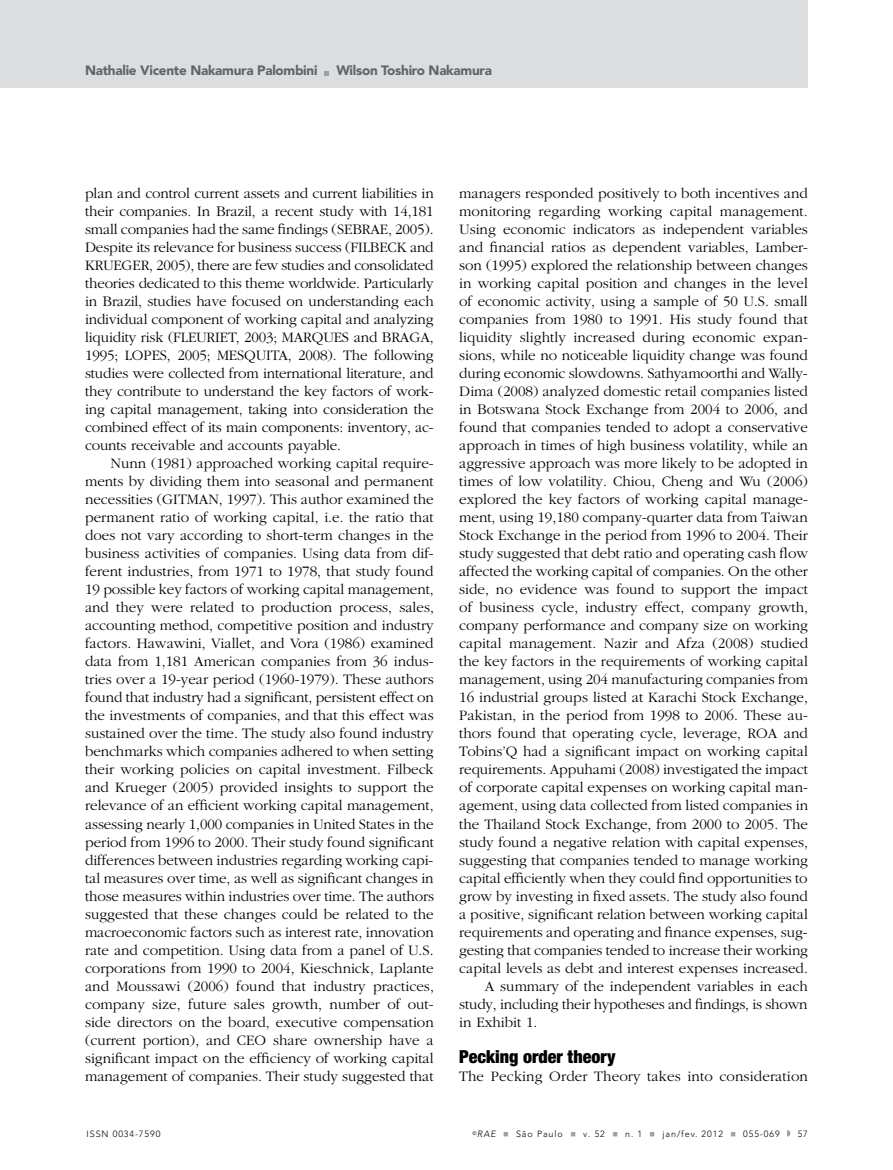
<style>
.page{position:relative;width:893px;height:1170px;background:#fff}
.page>*{position:absolute;margin:0;border:0;box-sizing:border-box;transform-origin:0 0}
.t1{font:900 condensed 18px "Helvetica Neue";color:#000}
.t2{font:300 15px/18px "Garamond";color:#000;text-align:justify}
.t3{font:900 13.5px "Avenir LT Std";letter-spacing:-.02em;color:#636466}
.t4{font:300 9px "Avenir LT Std";letter-spacing:.1em;color:#000}
.s1{font-style:italic}
.s2{color:#9d9fa2}
</style>
<div class="page">
<div style="left:0;top:0;width:808px;height:87px;background:#dcddde"></div>
<svg style="left:325px;top:71px;width:4px;height:4px"></svg>
<svg style="left:787px;top:1130px;width:3px;height:6px"></svg>
<p class="t3" style="left:85px;top:62px;width:234px">Nathalie Vicente Nakamura Palombini</p>
<p class="t3" style="left:336px;top:62px;width:157px">Wilson Toshiro Nakamura</p>
<p class="t2" style="left:85px;top:185px;width:350px">plan and control current assets and current liabilities in their companies. In Brazil, a recent study with 14,181 small companies had the same findings (Sebrae , 2005).<br>Despite its relevance for business success (Filbeck and Krueger, 2005), there are few studies and consolidated theories dedicated to this theme worldwide. Particularly in Brazil, studies have focused on understanding each individual component of working capital and analyzing liquidity risk (Fleuriet, 2003; Marques</p>
<p class="t2" style="left:354px;top:329px;width:81px">and Braga,</p>
<p class="t2" style="left:85px;top:347px;width:350px;text-indent:203px">, 2008). The following studies were collected from international literature, and they contribute to understand the key factors of work&shy;ing capital management, taking into consideration the combined effect of its main components: inventory, ac&shy;counts receivable and accounts payable.</p>
<p class="t2" style="left:85px;top:455px;width:350px;text-indent:26px">Nunn (1981) approached working capital require&shy;ments by dividing them into seasonal and permanent necessities (Gitman</p>
<p class="t2" style="left:85px;top:347px;width:50px">1995; Lopes</p>
<p class="t2" style="left:167px;top:347px;width:98px">, 2005; Mesquita</p>
<p class="t2" style="left:85px;top:491px;width:350px;text-indent:134px">, 1997). This author examined the permanent ratio of working capital, i.e. the ratio that does not vary according to short-term changes in the business activities of companies. Using data from dif&shy;ferent industries, from 1971 to 1978, that study found 19 possible key factors of working capital management, and they were related to production process, sales, accounting method, competitive position and industry factors. Hawawini, Viallet, and Vora (1986) examined data from 1,181 American companies from 36 indus&shy;tries over a 19-year period (1960-1979). These authors found that industry had a significant, persistent effect on the investments of companies, and that this effect was sustained over the time. The study also found industry benchmarks which companies adhered to when setting their working policies on capital investment. Filbeck and Krueger (2005) provided insights to support the relevance of an efficient working capital management, assessing nearly 1,000 companies in United States in the period from 1996 to 2000. Their study found significant differences between industries regarding working capi&shy;tal measures over time, as well as significant changes in those measures within industries over time. The authors suggested that these changes could be related to the macroeconomic factors such as interest rate, innovation rate and competition. Using data from a panel of U.S. corporations from 1990 to 2004, Kieschnick, Laplante and Moussawi (2006) found that industry practices, company size, future sales growth, number of out&shy;side directors on the board, executive compensation (current portion), and CEO share ownership have a significant impact on the efficiency of working capital management of companies. Their study suggested that</p>
<p class="t2" style="left:459px;top:185px;width:350px">managers responded positively to both incentives and</p>
<p class="t2" style="left:459px;top:203px;width:350px">monitoring regarding working capital management.</p>
<p class="t2" style="left:459px;top:221px;width:350px">Using economic indicators as independent variables</p>
<p class="t2" style="left:459px;top:239px;width:350px">and financial ratios as dependent variables, Lamber-</p>
<p class="t2" style="left:459px;top:257px;width:350px">son (1995) explored the relationship between changes</p>
<p class="t2" style="left:459px;top:275px;width:350px">in working capital position and changes in the level</p>
<p class="t2" style="left:459px;top:293px;width:350px">of economic activity, using a sample of 50 U.S. small</p>
<p class="t2" style="left:459px;top:311px;width:350px">companies from 1980 to 1991. His study found that</p>
<p class="t2" style="left:459px;top:329px;width:350px">liquidity slightly increased during economic expan-</p>
<p class="t2" style="left:459px;top:347px;width:350px">sions, while no noticeable liquidity change was found</p>
<p class="t2" style="left:459px;top:365px;width:350px">during economic slowdowns. Sathyamoorthi and Wally-</p>
<p class="t2" style="left:459px;top:383px;width:350px">Dima (2008) analyzed domestic retail companies listed</p>
<p class="t2" style="left:459px;top:401px;width:350px">in Botswana Stock Exchange from 2004 to 2006, and</p>
<p class="t2" style="left:459px;top:419px;width:350px">found that companies tended to adopt a conservative</p>
<p class="t2" style="left:459px;top:437px;width:350px">approach in times of high business volatility, while an</p>
<p class="t2" style="left:459px;top:455px;width:350px">aggressive approach was more likely to be adopted in</p>
<p class="t2" style="left:459px;top:473px;width:350px">times of low volatility. Chiou, Cheng and Wu (2006)</p>
<p class="t2" style="left:459px;top:491px;width:350px">explored the key factors of working capital manage-</p>
<p class="t2" style="left:459px;top:509px;width:350px">ment, using 19,180 company-quarter data from Taiwan</p>
<p class="t2" style="left:459px;top:527px;width:350px">Stock Exchange in the period from 1996 to 2004. Their</p>
<p class="t2" style="left:459px;top:545px;width:350px">study suggested that debt ratio and operating cash flow</p>
<p class="t2" style="left:459px;top:563px;width:350px">affected the working capital of companies. On the other</p>
<p class="t2" style="left:459px;top:581px;width:350px">side, no evidence was found to support the impact</p>
<p class="t2" style="left:459px;top:599px;width:350px">of business cycle, industry effect, company growth,</p>
<p class="t2" style="left:459px;top:617px;width:350px">company performance and company size on working</p>
<p class="t2" style="left:459px;top:635px;width:350px">capital management. Nazir and Afza (2008) studied</p>
<p class="t2" style="left:459px;top:653px;width:350px">the key factors in the requirements of working capital</p>
<p class="t2" style="left:459px;top:671px;width:350px">management, using 204 manufacturing companies from</p>
<p class="t2" style="left:459px;top:689px;width:350px">16 industrial groups listed at Karachi Stock Exchange,</p>
<p class="t2" style="left:459px;top:707px;width:350px">Pakistan, in the period from 1998 to 2006. These au-</p>
<p class="t2" style="left:459px;top:725px;width:350px">thors found that operating cycle, leverage, ROA and</p>
<p class="t2" style="left:459px;top:743px;width:350px">Tobins’Q had a significant impact on working capital</p>
<p class="t2" style="left:459px;top:761px;width:350px">requirements. Appuhami (2008) investigated the impact</p>
<p class="t2" style="left:459px;top:779px;width:350px">of corporate capital expenses on working capital man-</p>
<p class="t2" style="left:459px;top:797px;width:350px">agement, using data collected from listed companies in</p>
<p class="t2" style="left:459px;top:815px;width:350px">the Thailand Stock Exchange, from 2000 to 2005. The</p>
<p class="t2" style="left:459px;top:833px;width:350px">study found a negative relation with capital expenses,</p>
<p class="t2" style="left:459px;top:851px;width:350px">suggesting that companies tended to manage working</p>
<p class="t2" style="left:459px;top:869px;width:350px">capital efficiently when they could find opportunities to</p>
<p class="t2" style="left:459px;top:887px;width:350px">grow by investing in fixed assets. The study also found</p>
<p class="t2" style="left:459px;top:905px;width:350px">a positive, significant relation between working capital</p>
<p class="t2" style="left:459px;top:923px;width:350px">requirements and operating and finance expenses, sug-</p>
<p class="t2" style="left:459px;top:941px;width:350px">gesting that companies tended to increase their working</p>
<p class="t2" style="left:459px;top:959px;width:350px">capital levels as debt and interest expenses increased.</p>
<p class="t2" style="left:485px;top:977px;width:325px">A summary of the independent variables in each</p>
<p class="t2" style="left:459px;top:995px;width:350px">study, including their hypotheses and findings, is shown</p>
<p class="t2" style="left:459px;top:1013px;width:80px">in Exhibit 1.</p>
<p class="t1" style="left:459px;top:1045px;width:158px">Pecking order theory</p>
<p class="t2" style="left:459px;top:1067px;width:350px">The Pecking Order Theory takes into consideration</p>
<p class="t4" style="left:87px;top:1128px;width:75px">ISSN 0034-7590</p>
<p class="t4" style="left:472px;top:1128px;width:309px"><sup>©</sup><span class="s1">RAE</span> <span class="s2">■</span> São Paulo <span class="s2">■</span> v. 52 <span class="s2">■</span> n. 1 <span class="s2">■</span> jan/fev. 2012 <span class="s2">■</span> 055-069</p>
<p class="t4" style="left:798px;top:1128px;width:12px">57</p>
</div>
